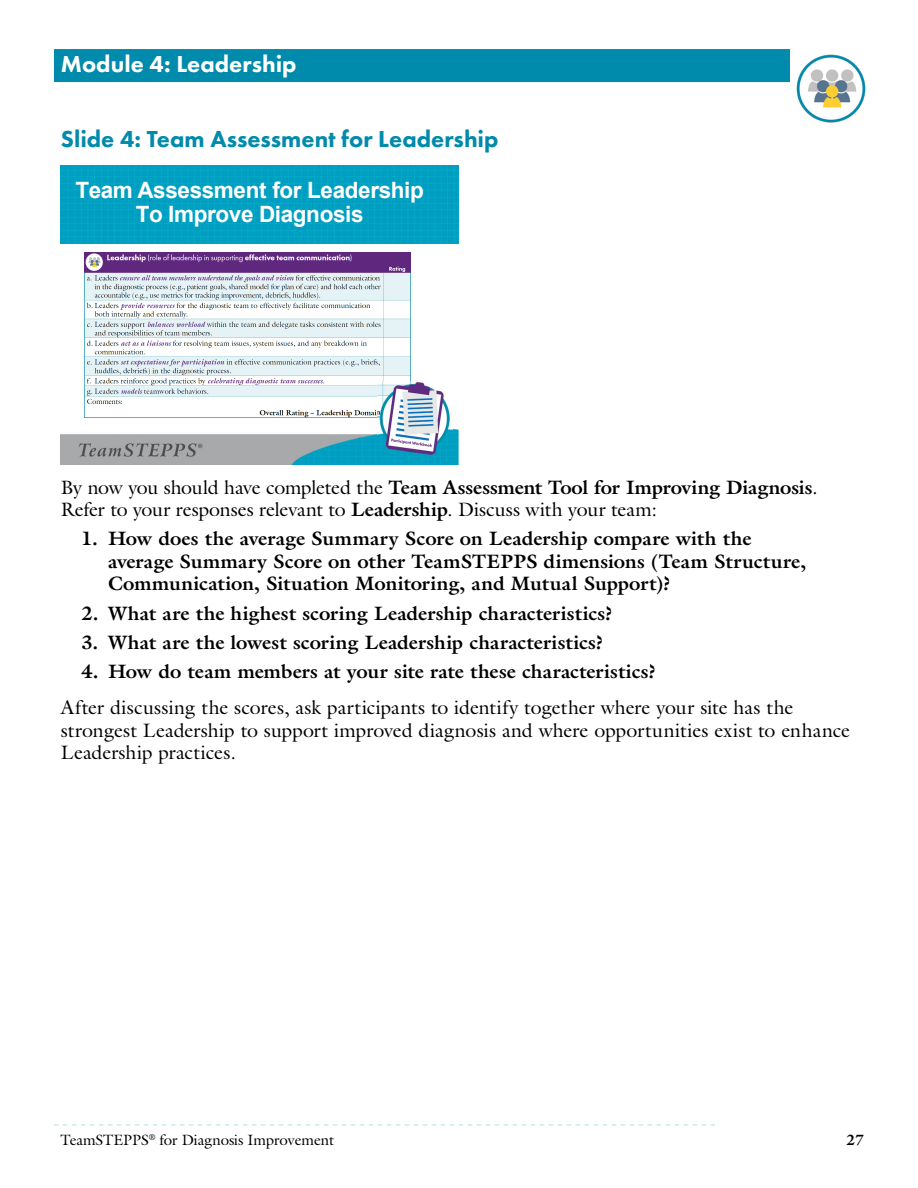
<style>
.page{position:relative;width:918px;height:1188px;background:#fff}
.page>*{position:absolute;margin:0;border:0;box-sizing:border-box;transform-origin:0 0}
.t1{font:800 24px "Futura PT";color:#008aab}
.t2{font:800 24px "Futura PT";color:#fff}
.t3{font:700 22.5px/24.3px "Arial";letter-spacing:-.015em;color:#fff;text-align:center}
.t4{font:700 19.5px/22.5px "Galliard Std";letter-spacing:.005em;color:#000}
.t5{font:19.5px/22.5px "Galliard Std";color:#000}
.t6{font:15px "Galliard Std";letter-spacing:-.005em;color:#000}
.t7{font:700 15px "Galliard Std";color:#000}
.s1{font-weight:700}
</style>
<div class="page">
<svg style="left:54px;top:1124px;width:661px;height:2px"></svg>
<div style="left:54px;top:49px;width:817px;height:30px;background:#008aab"></div>
<div style="left:54px;top:52px;width:817px;height:30px;background:#008aab"></div>
<img style="left:790px;top:49px;width:81px;height:74px">
<img style="left:60px;top:429px;width:398px;height:35px">
<div style="left:61px;top:166px;width:397px;height:78px;background:#009fc1"></div>
<img style="left:84px;top:253px;width:327px;height:164px">
<img style="left:378px;top:381px;width:74px;height:75px">
<h2 class="t2" style="left:61px;top:49px;width:237px">Module 4: Leadership</h2>
<h3 class="t1" style="left:61px;top:124px;width:439px">Slide 4: Team Assessment for Leadership</h3>
<p class="t3" style="left:75px;top:178px;width:350px">Team Assessment for Leadership<br>To Improve Diagnosis</p>
<p class="t5" style="left:61px;top:475px;width:758px">By now you should have completed the <span class="s1">Team Assessment Tool for Improving Diagnosis</span>.<br>Refer to your responses relevant to <span class="s1">Leadership</span>. Discuss with your team:</p>
<p class="t4" style="left:108px;top:527px;width:700px;text-indent:-27px">1. How does the average Summary Score on Leadership compare with the average Summary Score on other TeamSTEPPS dimensions (Team Structure,<br>Communication, Situation Monitoring, and Mutual Support)?</p>
<p class="t4" style="left:81px;top:601px;width:533px">2. What are the highest scoring Leadership characteristics?</p>
<p class="t4" style="left:81px;top:631px;width:524px">3. What are the lowest scoring Leadership characteristics?</p>
<p class="t4" style="left:81px;top:660px;width:576px">4. How do team members at your site rate these characteristics?</p>
<p class="t5" style="left:61px;top:696px;width:791px">After discussing the scores, ask participants to identify together where your site has the strongest Leadership to support improved diagnosis and where opportunities exist to enhance<br>Leadership practices.</p>
<p class="t6" style="left:60px;top:1130px;width:275px">TeamSTEPPS<sup>®</sup> for Diagnosis Improvement</p>
<p class="t7" style="left:846px;top:1130px;width:19px">27</p>
</div>
